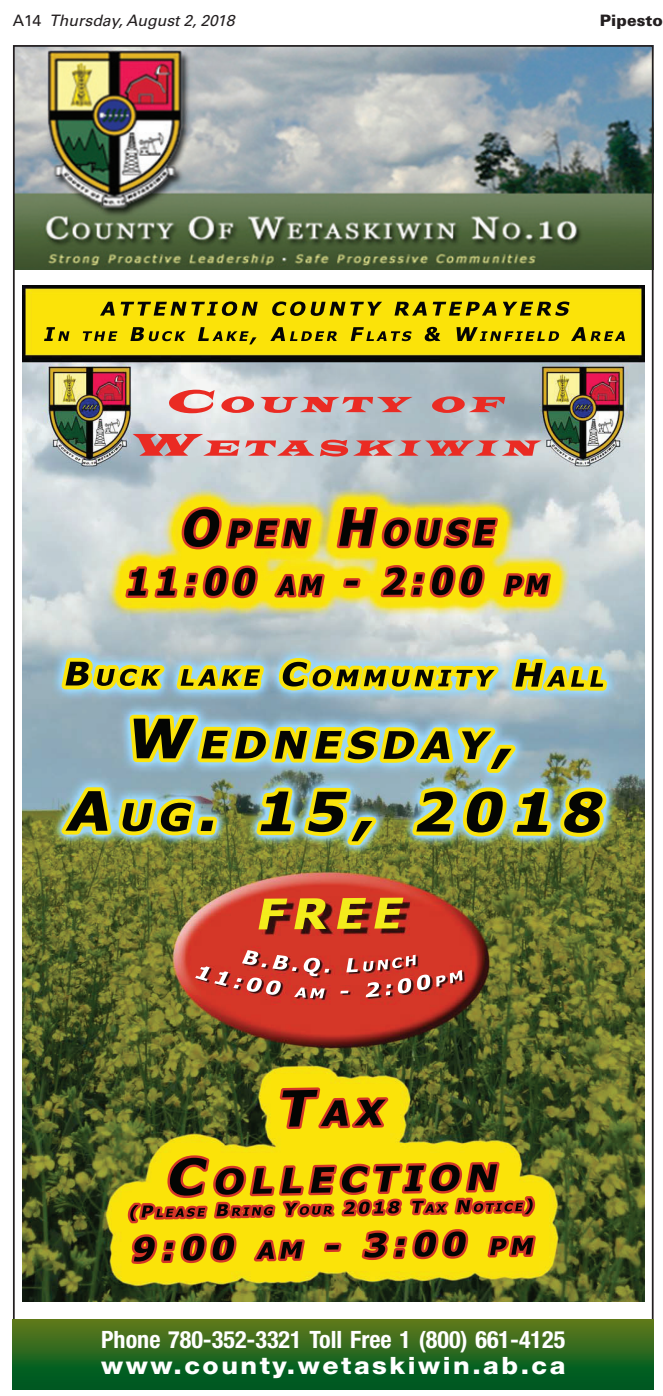
<style>
.page{position:relative;width:663px;height:1396px;background:#fff}
.page>*{position:absolute;margin:0;border:0;box-sizing:border-box;transform-origin:0 0}
.t1{font:700 condensed 23.97px "Helvetica Neue LT Std";color:#fff}
.t2{font:800 23.97px "Helvetica Neue LT Std";letter-spacing:.095em;color:#fff;scale:1.11 1}
.t3{font:italic 15.75px "Univers LT Std";color:#231f20}
.t4{font:900 15.75px "Univers LT Std";color:#231f20}
.s1{font-style:normal}
</style>
<div class="page">
<img style="left:16px;top:48px;width:634px;height:222px">
<div style="left:13px;top:1319px;width:640px;height:70px;background:linear-gradient(to bottom,#60791b,#005623)"></div>
<img style="left:22px;top:285px;width:622px;height:1017px">
<img style="left:133px;top:390px;width:372px;height:66px">
<img style="left:167px;top:1087px;width:221px;height:111px">
<img style="left:169px;top:1090px;width:328px;height:106px">
<img style="left:182px;top:507px;width:288px;height:42px">
<img style="left:183px;top:509px;width:312px;height:38px">
<img style="left:62px;top:658px;width:484px;height:32px">
<img style="left:65px;top:662px;width:478px;height:25px">
<img style="left:242px;top:950px;width:173px;height:19px">
<img style="left:222px;top:301px;width:346px;height:15px">
<img style="left:44px;top:327px;width:25px;height:14px">
<img style="left:83px;top:331px;width:34px;height:10px">
<img style="left:130px;top:327px;width:456px;height:14px">
<img style="left:604px;top:331px;width:21px;height:10px">
<img style="left:258px;top:898px;width:145px;height:31px">
<hr style="left:13px;top:1395px;width:640px;height:1px;background:#ee1d23">
<p class="t3" style="left:13px;top:11px;width:223px"><span class="s1">A14</span> Thursday, August 2, 2018</p>
<p class="t4" style="left:600px;top:10px;width:64px">Pipesto</p>
<p class="t1" style="left:101px;top:1324px;width:466px">Phone 780-352-3321 Toll Free 1 (800) 661-4125</p>
<p class="t2" style="left:101px;top:1351px;width:420px">www.county.wetaskiwin.ab.ca</p>
</div>
